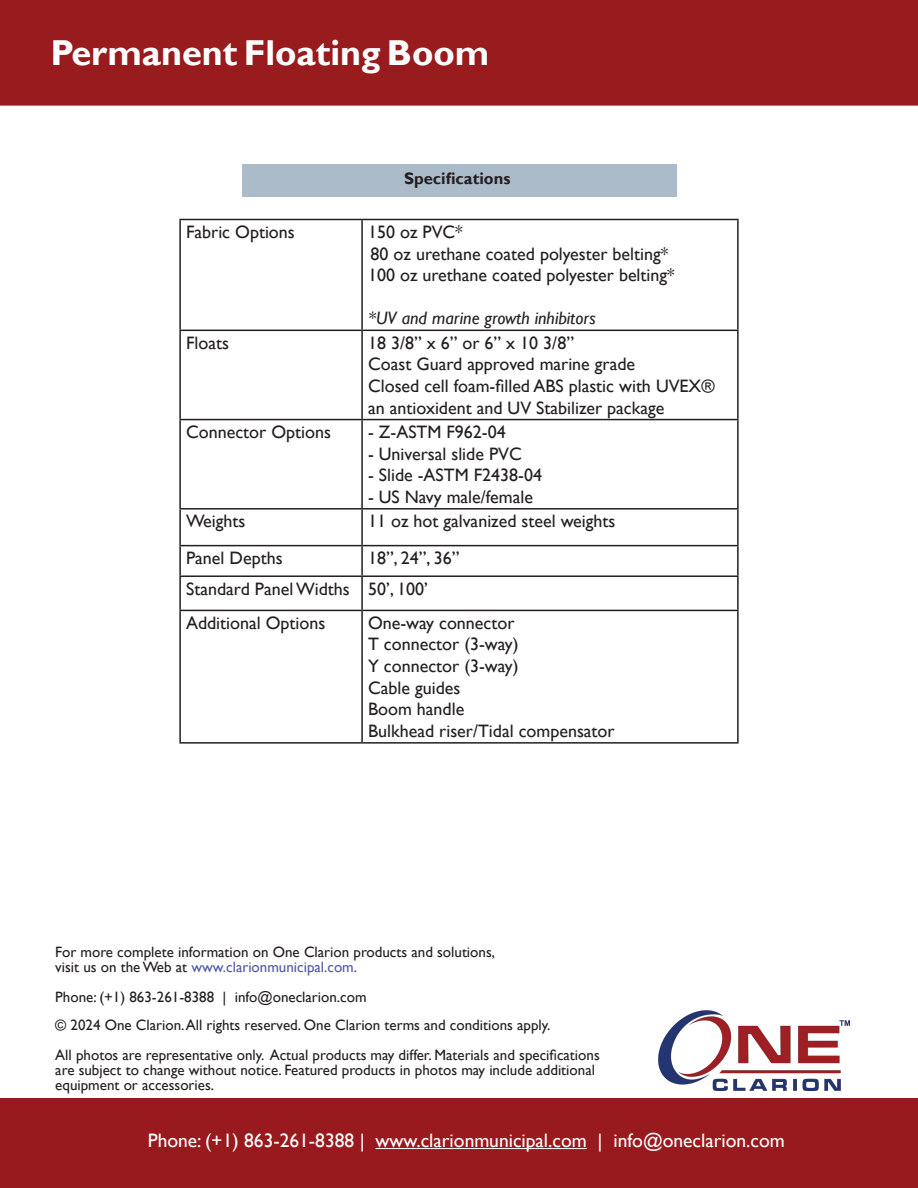
<style>
.page{position:relative;width:918px;height:1188px;background:#fff}
.page>*{position:absolute;margin:0;border:0;box-sizing:border-box;transform-origin:0 0}
.t1{font:700 36px "Gill Sans";color:#fff}
.t2{font:19.5px "Gill Sans";color:#fff}
.t3{font:18px/21.6px "Gill Sans";color:#231f20}
.t4{font:italic 18px "Gill Sans";color:#231f20}
.t5{font:700 16.65px "Gill Sans";color:#231f20}
.t6{font:15px/15px "Gill Sans";color:#231f20}
.s1{color:#4e5aa8}
.s2{color:#2a419a}
</style>
<div class="page">
<div style="left:0;top:0;width:918px;height:106px;background:#981b1e"></div>
<div style="left:242px;top:164px;width:434px;height:32px;background:#acbbca"></div>
<div style="left:0;top:1098px;width:918px;height:90px;background:#981a1e"></div>
<hr style="left:376px;top:1148px;width:211px;height:1px;background:#fff">
<hr style="left:179px;top:219px;width:183px;height:1px;background:#231f20">
<hr style="left:179px;top:220px;width:2px;height:110px;background:#231f20">
<hr style="left:362px;top:219px;width:377px;height:1px;background:#231f20">
<hr style="left:361px;top:220px;width:2px;height:110px;background:#231f20">
<hr style="left:737px;top:220px;width:2px;height:110px;background:#231f20">
<hr style="left:179px;top:330px;width:183px;height:1px;background:#231f20">
<hr style="left:179px;top:331px;width:2px;height:88px;background:#231f20">
<hr style="left:362px;top:330px;width:377px;height:1px;background:#231f20">
<hr style="left:361px;top:331px;width:2px;height:88px;background:#231f20">
<hr style="left:737px;top:331px;width:2px;height:88px;background:#231f20">
<hr style="left:179px;top:419px;width:183px;height:1px;background:#231f20">
<hr style="left:179px;top:420px;width:2px;height:88px;background:#231f20">
<hr style="left:362px;top:419px;width:377px;height:1px;background:#231f20">
<hr style="left:361px;top:420px;width:2px;height:88px;background:#231f20">
<hr style="left:737px;top:420px;width:2px;height:88px;background:#231f20">
<hr style="left:179px;top:508px;width:183px;height:2px;background:#231f20">
<hr style="left:179px;top:510px;width:2px;height:35px;background:#231f20">
<hr style="left:362px;top:508px;width:377px;height:2px;background:#231f20">
<hr style="left:361px;top:510px;width:2px;height:35px;background:#231f20">
<hr style="left:737px;top:510px;width:2px;height:35px;background:#231f20">
<hr style="left:179px;top:545px;width:183px;height:1px;background:#231f20">
<hr style="left:179px;top:546px;width:2px;height:29px;background:#231f20">
<hr style="left:362px;top:545px;width:377px;height:1px;background:#231f20">
<hr style="left:361px;top:546px;width:2px;height:29px;background:#231f20">
<hr style="left:737px;top:546px;width:2px;height:29px;background:#231f20">
<hr style="left:179px;top:575px;width:183px;height:2px;background:#231f20">
<hr style="left:179px;top:577px;width:2px;height:33px;background:#231f20">
<hr style="left:362px;top:575px;width:377px;height:2px;background:#231f20">
<hr style="left:361px;top:577px;width:2px;height:33px;background:#231f20">
<hr style="left:737px;top:577px;width:2px;height:33px;background:#231f20">
<hr style="left:179px;top:610px;width:183px;height:1px;background:#231f20">
<hr style="left:179px;top:611px;width:2px;height:131px;background:#231f20">
<hr style="left:362px;top:610px;width:377px;height:1px;background:#231f20">
<hr style="left:361px;top:611px;width:2px;height:131px;background:#231f20">
<hr style="left:737px;top:611px;width:2px;height:131px;background:#231f20">
<hr style="left:179px;top:742px;width:183px;height:2px;background:#231f20">
<hr style="left:362px;top:742px;width:377px;height:2px;background:#231f20">
<img style="left:658px;top:1010px;width:192px;height:81px">
<p class="t1" style="left:51px;top:31px;width:440px">Permanent Floating Boom</p>
<p class="t5" style="left:404px;top:169px;width:108px">Specifications</p>
<p class="t3" style="left:186px;top:221px;width:110px">Fabric Options</p>
<p class="t3" style="left:368px;top:221px;width:96px">150 oz PVC*</p>
<p class="t3" style="left:371px;top:243px;width:299px">80 oz urethane coated polyester belting*</p>
<p class="t3" style="left:368px;top:265px;width:308px">100 oz urethane coated polyester belting*</p>
<p class="t4" style="left:368px;top:308px;width:229px">*UV and marine growth inhibitors</p>
<p class="t3" style="left:186px;top:332px;width:44px">Floats</p>
<p class="t3" style="left:368px;top:332px;width:207px">18 3/8” x 6” or 6” x 10 3/8”</p>
<p class="t3" style="left:368px;top:354px;width:269px">Coast Guard approved marine grade</p>
<p class="t3" style="left:368px;top:375px;width:348px">Closed cell foam-filled ABS plastic with UVEX® an antioxident and UV Stabilizer package</p>
<p class="t3" style="left:186px;top:421px;width:146px">Connector Options</p>
<p class="t3" style="left:368px;top:421px;width:139px">- Z-ASTM F962-04</p>
<p class="t3" style="left:368px;top:443px;width:155px">- Universal slide PVC</p>
<p class="t3" style="left:368px;top:465px;width:176px">- Slide -ASTM F2438-04</p>
<p class="t3" style="left:368px;top:486px;width:166px">- US Navy male/female</p>
<p class="t3" style="left:186px;top:511px;width:61px">Weights</p>
<p class="t3" style="left:368px;top:511px;width:249px">11 oz hot galvanized steel weights</p>
<p class="t3" style="left:186px;top:548px;width:98px">Panel Depths</p>
<p class="t3" style="left:368px;top:548px;width:93px">18”, 24”, 36”</p>
<p class="t3" style="left:186px;top:578px;width:165px">Standard Panel Widths</p>
<p class="t3" style="left:368px;top:578px;width:62px">50’, 100’</p>
<p class="t3" style="left:186px;top:612px;width:141px">Additional Options</p>
<p class="t3" style="left:368px;top:612px;width:148px">One-way connector</p>
<p class="t3" style="left:368px;top:634px;width:152px">T connector (3-way)</p>
<p class="t3" style="left:368px;top:656px;width:152px">Y connector (3-way)</p>
<p class="t3" style="left:368px;top:677px;width:94px">Cable guides</p>
<p class="t3" style="left:368px;top:699px;width:98px">Boom handle</p>
<p class="t3" style="left:368px;top:720px;width:248px">Bulkhead riser/Tidal compensator</p>
<p class="t6" style="left:55px;top:944px;width:441px">For more complete information on One Clarion products and solutions, visit us on the Web at <span class="s1">www.clarionmunicipal.com</span><span class="s2">.</span></p>
<p class="t6" style="left:55px;top:982px;width:497px;line-height:28.7px">Phone: (+1) 863-261-8388 | info@oneclarion.com<br>© 2024 One Clarion. All rights reserved. One Clarion terms and conditions apply.</p>
<p class="t6" style="left:55px;top:1048px;width:546px">All photos are representative only. Actual products may differ. Materials and specifications are subject to change without notice. Featured products in photos may include additional equipment or accessories.</p>
<p class="t2" style="left:148px;top:1129px;width:639px">Phone: (+1) 863-261-8388 | www.clarionmunicipal.com | info@oneclarion.com</p>
</div>
